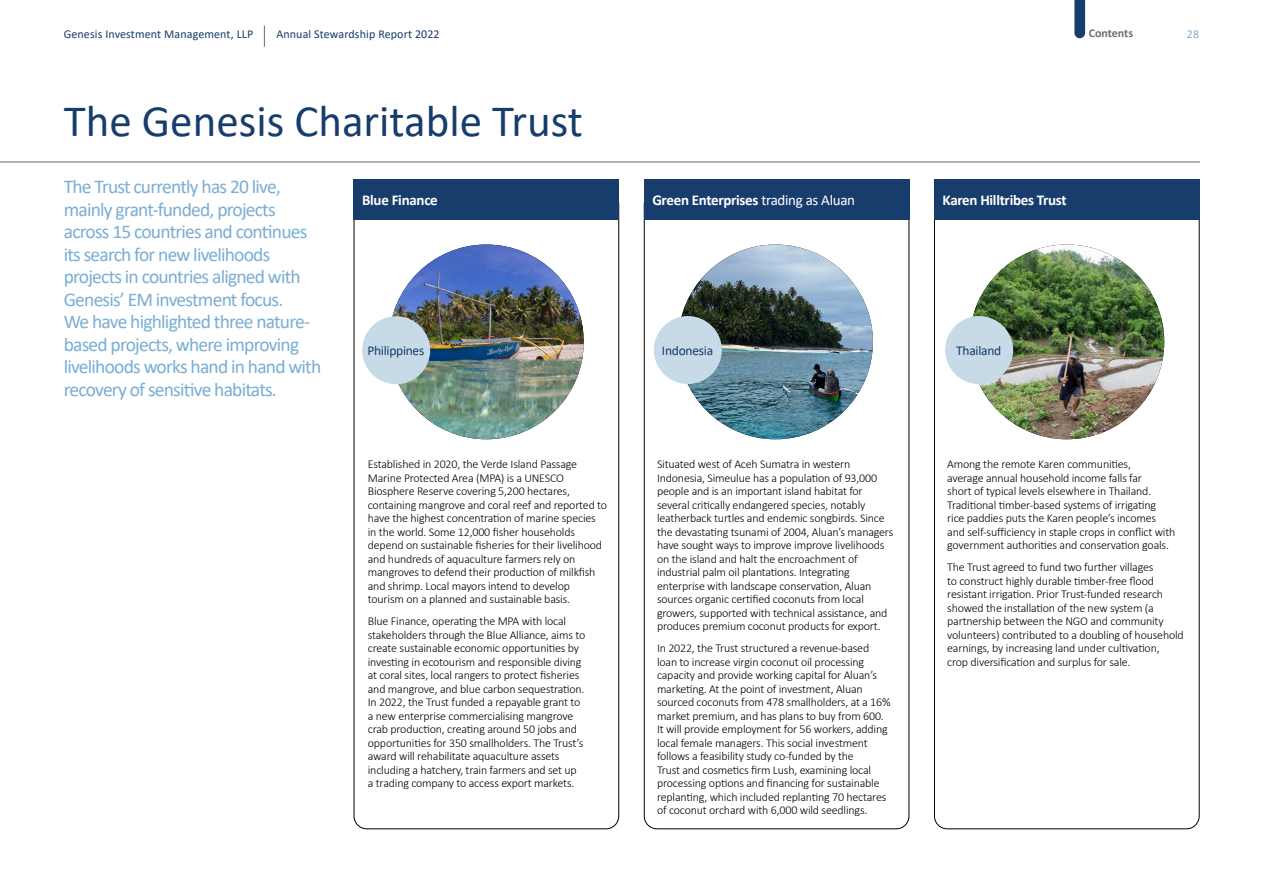
<style>
.page{position:relative;width:1263px;height:893px;background:#fff}
.page>*{position:absolute;margin:0;border:0;box-sizing:border-box;transform-origin:0 0}
.t1{font:45px "Calibri";color:#173d6c}
.t2{font:19.5px/22.5px "Calibri";letter-spacing:-.04em;color:#7aaed4}
.t3{font:700 15px "Calibri";letter-spacing:-.02em;color:#fff}
.t4{font:13.5px "Calibri";letter-spacing:-.02em;color:#173d6c}
.t5{font:300 12px/13.5px "Calibri";letter-spacing:-.015em;color:#000}
.t6{font:12px "Calibri";letter-spacing:.01em;color:#173d6c}
.t7{font:700 12px "Calibri";color:#706f6f}
.t8{font:12px "Calibri";color:#7aaed4}
.s1{font-weight:400}
</style>
<div class="page">
<svg style="left:264px;top:26px;width:1px;height:21px"></svg>
<hr style="left:0;top:162px;width:1200px;height:1px;background:#5d6a76">
<svg style="left:1074px;top:0;width:11px;height:38px"></svg>
<img style="left:389px;top:244px;width:195px;height:195px;border-radius:97px">
<div style="left:354px;top:179px;width:265px;height:40px;background:#173d6c"></div>
<div style="left:362px;top:316px;width:68px;height:68px;background:#c6dae8;border-radius:50%"></div>
<img style="left:678px;top:244px;width:195px;height:195px;border-radius:97px">
<div style="left:644px;top:179px;width:265px;height:40px;background:#173d6c"></div>
<div style="left:654px;top:316px;width:68px;height:68px;background:#c6dae8;border-radius:50%"></div>
<img style="left:969px;top:244px;width:195px;height:195px;border-radius:97px">
<div style="left:934px;top:179px;width:265px;height:40px;background:#173d6c"></div>
<div style="left:945px;top:316px;width:68px;height:68px;background:#c6dae8;border-radius:50%"></div>
<p class="t6" style="left:64px;top:26px;width:191px">Genesis Investment Management, LLP</p>
<p class="t6" style="left:276px;top:26px;width:165px">Annual Stewardship Report 2022</p>
<p class="t7" style="left:1089px;top:25px;width:46px">Contents</p>
<p class="t8" style="left:1187px;top:26px;width:14px">28</p>
<h1 class="t1" style="left:64px;top:90px;width:521px">The Genesis Charitable Trust</h1>
<p class="t2" style="left:64px;top:175px;width:259px">The Trust currently has 20 live, mainly grant-funded, projects across 15 countries and continues its search for new livelihoods projects in countries aligned with Genesis’ EM investment focus.<br>We have highlighted three nature&shy;based projects, where improving livelihoods works hand in hand with recovery of sensitive habitats.</p>
<p class="t3" style="left:362px;top:189px;width:77px">Blue Finance</p>
<p class="t4" style="left:367px;top:341px;width:58px">Philippines</p>
<p class="t5" style="left:368px;top:457px;width:241px">Established in 2020, the Verde Island Passage Marine Protected Area (MPA) is a UNESCO Biosphere Reserve covering 5,200 hectares, containing mangrove and coral reef and reported to have the highest concentration of marine species in the world. Some 12,000 fisher households depend on sustainable fisheries for their livelihood and hundreds of aquaculture farmers rely on mangroves to defend their production of milkfish and shrimp. Local mayors intend to develop tourism on a planned and sustainable basis.</p>
<p class="t5" style="left:368px;top:614px;width:219px">Blue Finance, operating the MPA with local stakeholders through the Blue Alliance, aims to create sustainable economic opportunities by investing in ecotourism and responsible diving at coral sites, local rangers to protect fisheries and mangrove, and blue carbon sequestration.<br>In 2022, the Trust funded a repayable grant to a new enterprise commercialising mangrove crab production, creating around 50 jobs and opportunities for 350 smallholders. The Trust’s award will rehabilitate aquaculture assets including a hatchery, train farmers and set up a trading company to access export markets.</p>
<p class="t3" style="left:652px;top:189px;width:204px">Green Enterprises <span class="s1">trading as Aluan</span></p>
<p class="t4" style="left:662px;top:341px;width:53px">Indonesia</p>
<p class="t5" style="left:657px;top:457px;width:238px">Situated west of Aceh Sumatra in western Indonesia, Simeulue has a population of 93,000 people and is an important island habitat for several critically endangered species, notably leatherback turtles and endemic songbirds. Since the devastating tsunami of 2004, Aluan’s managers have sought ways to improve improve livelihoods on the island and halt the encroachment of industrial palm oil plantations. Integrating enterprise with landscape conservation, Aluan sources organic certified coconuts from local growers, supported with technical assistance, and produces premium coconut products for export.</p>
<p class="t5" style="left:657px;top:641px;width:235px">In 2022, the Trust structured a revenue-based loan to increase virgin coconut oil processing capacity and provide working capital for Aluan’s marketing. At the point of investment, Aluan sourced coconuts from 478 smallholders, at a 16% market premium, and has plans to buy from 600.<br>It will provide employment for 56 workers, adding local female managers. This social investment follows a feasibility study co-funded by the<br>Trust and cosmetics firm Lush, examining local processing options and financing for sustainable replanting, which included replanting 70 hectares of coconut orchard with 6,000 wild seedlings.</p>
<p class="t3" style="left:942px;top:189px;width:126px">Karen Hilltribes Trust</p>
<p class="t4" style="left:956px;top:341px;width:47px">Thailand</p>
<p class="t5" style="left:947px;top:457px;width:230px">Among the remote Karen communities,<br>average annual household income falls far<br>short of typical levels elsewhere in Thailand.<br>Traditional timber-based systems of irrigating rice paddies puts the Karen people’s incomes and self-sufficiency in staple crops in conflict with government authorities and conservation goals.</p>
<p class="t5" style="left:947px;top:560px;width:238px">The Trust agreed to fund two further villages<br>to construct highly durable timber-free flood resistant irrigation. Prior Trust-funded research showed the installation of the new system (a partnership between the NGO and community volunteers) contributed to a doubling of household earnings, by increasing land under cultivation,<br>crop diversification and surplus for sale.</p>
</div>
